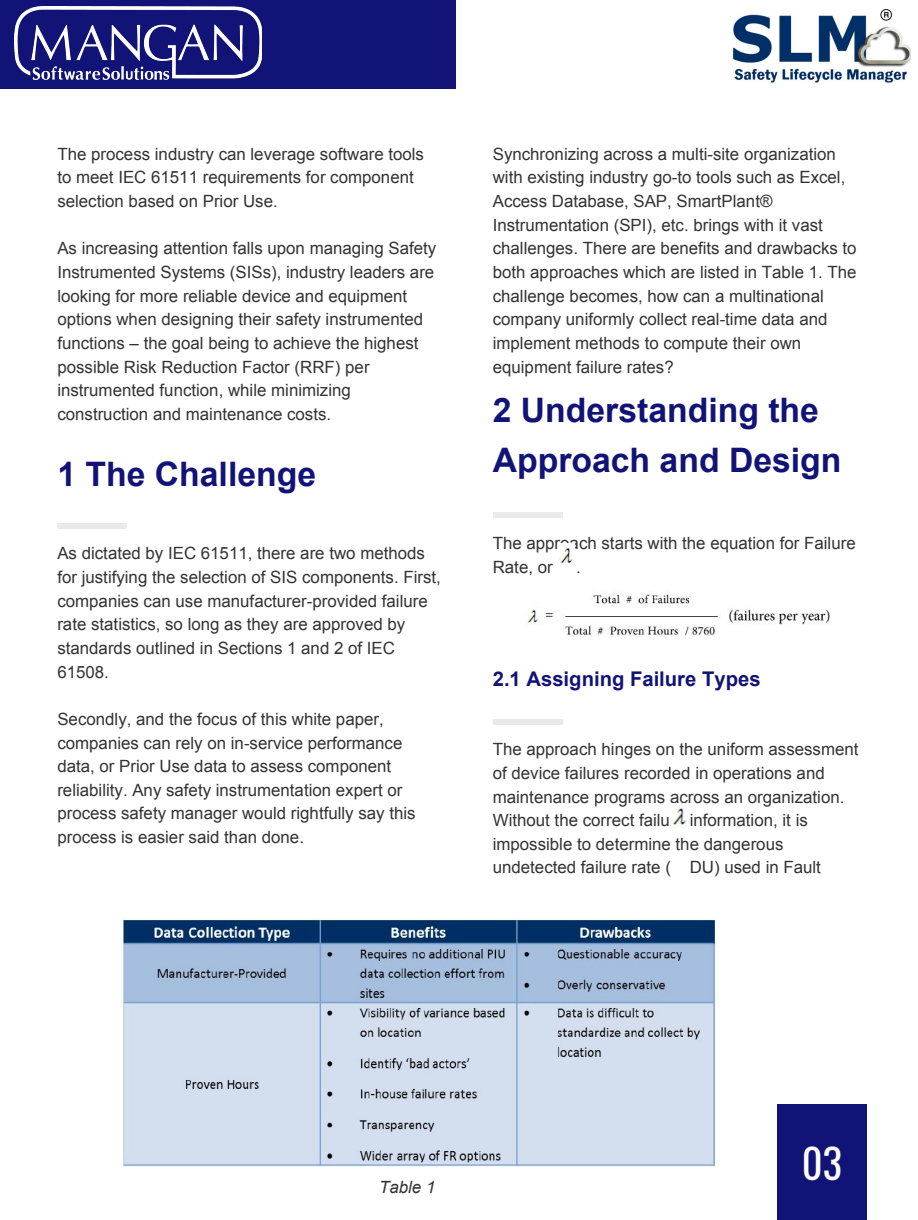
<style>
.page{position:relative;width:918px;height:1220px;background:#fff}
.page>*{position:absolute;margin:0;border:0;box-sizing:border-box;transform-origin:0 0}
.t1{font:40.5px "Oswald";color:#fff}
.t2{font:700 33.75px/49.5px "Arial";color:#111476}
.t3{font:700 20.25px "Arial";color:#111476}
.t4{font:16.8px/23.7px "Arial";color:#333}
.t5{font:italic 16.8px "Arial";color:#333}
</style>
<div class="page">
<div style="left:777px;top:1104px;width:90px;height:115px;background:#111476"></div>
<div style="left:0;top:0;width:456px;height:89px;background:#111476"></div>
<div style="left:57px;top:523px;width:70px;height:6px;background:#eaeaea"></div>
<img style="left:732px;top:9px;width:179px;height:73px">
<img style="left:15px;top:7px;width:247px;height:73px">
<div style="left:493px;top:512px;width:69px;height:6px;background:#eaeaea"></div>
<img style="left:558px;top:543px;width:15px;height:23px">
<img style="left:526px;top:594px;width:304px;height:42px">
<img style="left:122px;top:917px;width:595px;height:248px">
<img style="left:670px;top:803px;width:17px;height:24px">
<div style="left:493px;top:719px;width:69px;height:5px;background:#eaeaea"></div>
<p class="t4" style="left:57px;top:142px;width:368px">The process industry can leverage software tools to meet IEC 61511 requirements for component selection based on Prior Use.</p>
<p class="t4" style="left:57px;top:237px;width:380px">As increasing attention falls upon managing Safety Instrumented Systems (SISs), industry leaders are looking for more reliable device and equipment options when designing their safety instrumented functions – the goal being to achieve the highest possible Risk Reduction Factor (RRF) per instrumented function, while minimizing construction and maintenance costs.</p>
<h2 class="t2" style="left:57px;top:450px;width:260px">1 The Challenge</h2>
<p class="t4" style="left:57px;top:542px;width:385px">As dictated by IEC 61511, there are two methods for justifying the selection of SIS components. First, companies can use manufacturer-provided failure rate statistics, so long as they are approved by standards outlined in Sections 1 and 2 of IEC 61508.</p>
<p class="t4" style="left:57px;top:707px;width:360px">Secondly, and the focus of this white paper, companies can rely on in-service performance data, or Prior Use data to assess component reliability. Any safety instrumentation expert or process safety manager would rightfully say this process is easier said than done.</p>
<p class="t4" style="left:493px;top:142px;width:365px">Synchronizing across a multi-site organization with existing industry go-to tools such as Excel, Access Database, SAP, SmartPlant® Instrumentation (SPI), etc. brings with it vast challenges. There are benefits and drawbacks to both approaches which are listed in Table 1. The challenge becomes, how can a multinational company uniformly collect real-time data and implement methods to compute their own equipment failure rates?</p>
<h2 class="t2" style="left:493px;top:386px;width:350px">2 Understanding the<br>Approach and Design</h2>
<p class="t4" style="left:493px;top:531px;width:364px">The approach starts with the equation for Failure<br>Rate, or</p>
<p class="t4" style="left:576px;top:555px;width:6px">.</p>
<p class="t3" style="left:493px;top:665px;width:269px">2.1 Assigning Failure Types</p>
<p class="t4" style="left:493px;top:737px;width:367px">The approach hinges on the uniform assessment of device failures recorded in operations and maintenance programs across an organization.<br>Without the correct failure information, it is impossible to determine the dangerous undetected failure rate ( DU) used in Fault</p>
<p class="t5" style="left:379px;top:1176px;width:58px">Table 1</p>
<h1 class="t1" style="left:802px;top:1126px;width:42px">03</h1>
</div>
